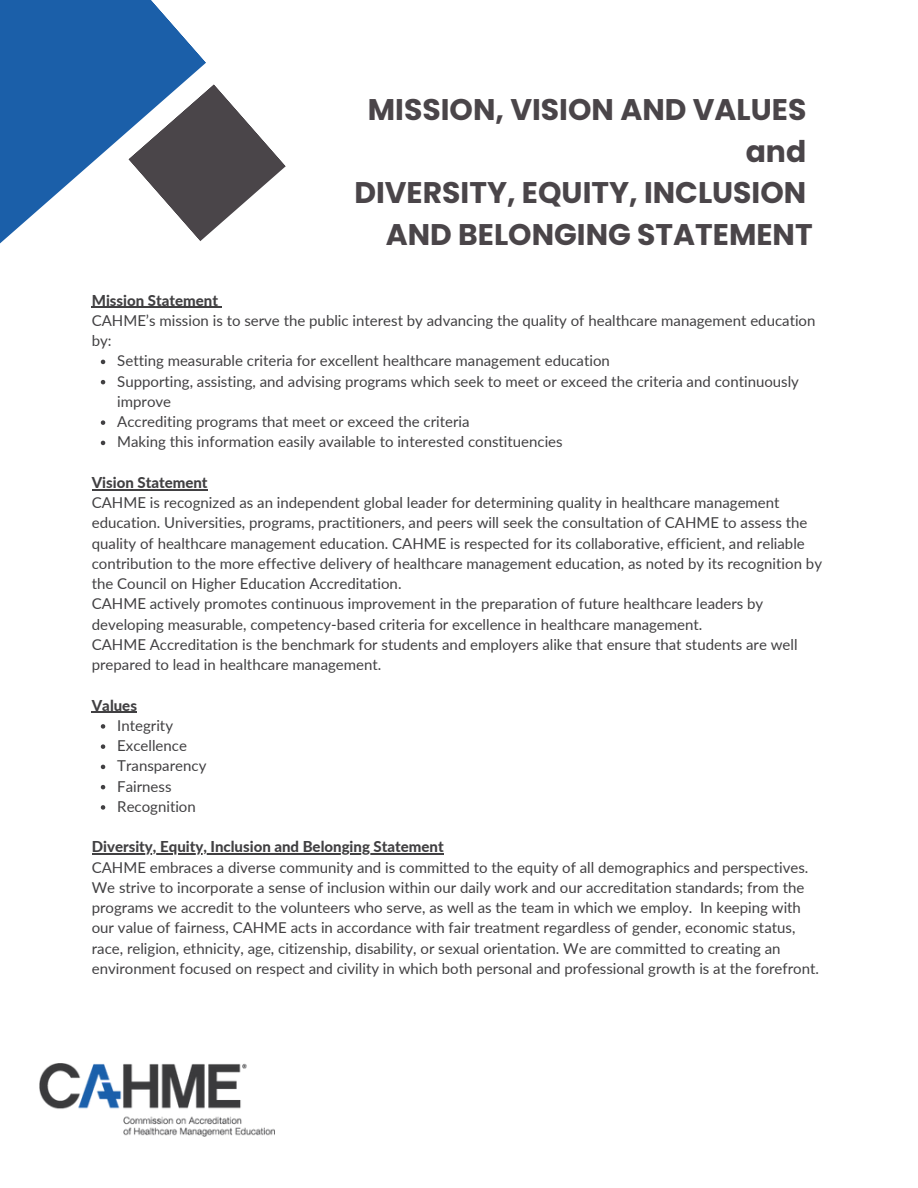
<style>
.page{position:relative;width:918px;height:1188px;background:#fff}
.page>*{position:absolute;margin:0;border:0;box-sizing:border-box;transform-origin:0 0}
.t1{font:700 29.85px/41.7px "Poppins";color:#4a4549;text-align:right}
.t2{font:15px/20.2px "Lato";color:#414042}
.t3{font:800 15px "Lato";color:#414042}
</style>
<div class="page">
<img style="left:39px;top:1063px;width:235px;height:73px">
<svg style="left:101px;top:360px;width:4px;height:4px"></svg>
<svg style="left:101px;top:380px;width:4px;height:4px"></svg>
<svg style="left:101px;top:420px;width:4px;height:5px"></svg>
<svg style="left:101px;top:441px;width:4px;height:4px"></svg>
<svg style="left:101px;top:724px;width:4px;height:5px"></svg>
<svg style="left:101px;top:744px;width:4px;height:5px"></svg>
<svg style="left:101px;top:765px;width:4px;height:4px"></svg>
<svg style="left:101px;top:785px;width:4px;height:4px"></svg>
<svg style="left:101px;top:805px;width:4px;height:5px"></svg>
<hr style="left:92px;top:307px;width:126px;height:1px;background:#414042">
<hr style="left:92px;top:489px;width:116px;height:1px;background:#414042">
<hr style="left:92px;top:712px;width:45px;height:1px;background:#414042">
<hr style="left:92px;top:854px;width:352px;height:1px;background:#414042">
<svg style="left:0;top:0;width:206px;height:244px;fill:#1b5fa9"></svg>
<svg style="left:128px;top:84px;width:158px;height:157px"></svg>
<h1 class="t1" style="left:354px;top:89px;width:460px">MISSION, VISION AND VALUES and<br>DIVERSITY, EQUITY, INCLUSION<br>AND BELONGING STATEMENT</h1>
<p class="t3" style="left:92px;top:291px;width:128px">Mission Statement</p>
<p class="t2" style="left:92px;top:310px;width:725px">CAHME’s mission is to serve the public interest by advancing the quality of healthcare management education by:</p>
<p class="t2" style="left:117px;top:350px;width:683px">Setting measurable criteria for excellent healthcare management education<br>Supporting, assisting, and advising programs which seek to meet or exceed the criteria and continuously improve<br>Accrediting programs that meet or exceed the criteria<br>Making this information easily available to interested constituencies</p>
<p class="t3" style="left:92px;top:473px;width:117px">Vision Statement</p>
<p class="t2" style="left:92px;top:492px;width:732px">CAHME is recognized as an independent global leader for determining quality in healthcare management education. Universities, programs, practitioners, and peers will seek the consultation of CAHME to assess the quality of healthcare management education. CAHME is respected for its collaborative, efficient, and reliable contribution to the more effective delivery of healthcare management education, as noted by its recognition by the Council on Higher Education Accreditation.<br>CAHME actively promotes continuous improvement in the preparation of future healthcare leaders by developing measurable, competency-based criteria for excellence in healthcare management.<br>CAHME Accreditation is the benchmark for students and employers alike that ensure that students are well prepared to lead in healthcare management.</p>
<p class="t3" style="left:92px;top:696px;width:47px">Values</p>
<p class="t2" style="left:117px;top:715px;width:91px">Integrity<br>Excellence<br>Transparency<br>Fairness<br>Recognition</p>
<p class="t3" style="left:92px;top:838px;width:353px">Diversity, Equity, Inclusion and Belonging Statement</p>
<p class="t2" style="left:92px;top:857px;width:729px">CAHME embraces a diverse community and is committed to the equity of all demographics and perspectives.<br>We strive to incorporate a sense of inclusion within our daily work and our accreditation standards; from the programs we accredit to the volunteers who serve, as well as the team in which we employ. In keeping with our value of fairness, CAHME acts in accordance with fair treatment regardless of gender, economic status, race, religion, ethnicity, age, citizenship, disability, or sexual orientation. We are committed to creating an environment focused on respect and civility in which both personal and professional growth is at the forefront.</p>
</div>
